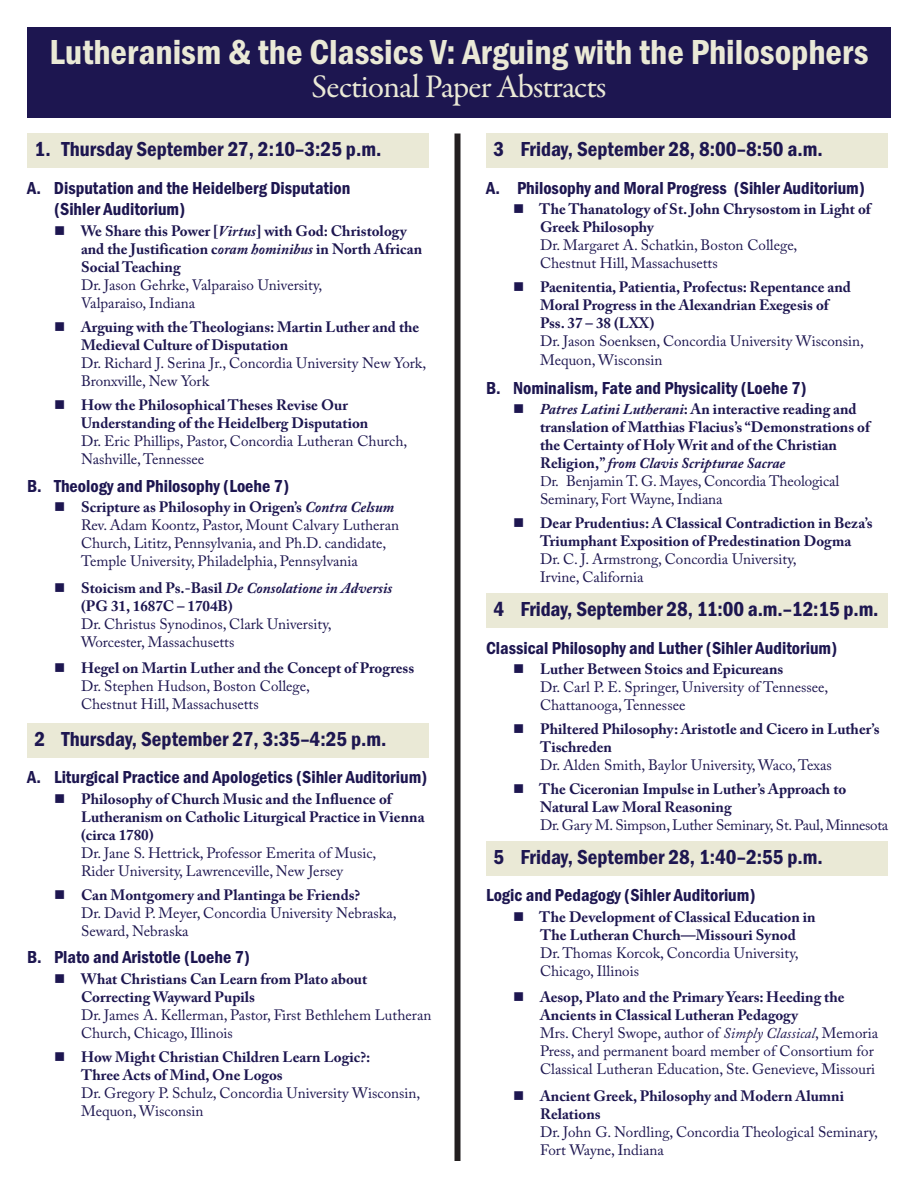
<style>
.page{position:relative;width:918px;height:1188px;background:#fff}
.page>*{position:absolute;margin:0;border:0;box-sizing:border-box;transform-origin:0 0}
.t1{font:600 condensed 36px "Franklin Gothic";color:#eae9d6}
.t2{font:33px "Garamond Premr Pro";letter-spacing:-.03em;color:#eae9d6}
.t3{font:600 condensed 21px "Franklin Gothic";color:#1d1650}
.t4{font:600 condensed 18px/21.6px "Franklin Gothic";color:#1d1650}
.t5{font:15px/18px "Adobe Caslon Pro";color:#1d1650}
.t6{font:700 15px/18px "Adobe Caslon Pro";color:#1d1650}
.t7{font:15px "Adobe Caslon Pro";letter-spacing:-.02em;color:#1d1650}
.s1{font-style:italic}
.s2{font-weight:700}
.s3{font-weight:700;font-style:italic}
.s4{font-family:"Adobe Garamond Pro";font-weight:400}
.s5{font-weight:400}
</style>
<div class="page">
<div style="left:27px;top:134px;width:402px;height:34px;background:#eae9d6"></div>
<div style="left:27px;top:723px;width:402px;height:34px;background:#eae9d6"></div>
<div style="left:486px;top:134px;width:402px;height:34px;background:#eae9d6"></div>
<div style="left:486px;top:594px;width:402px;height:34px;background:#eae9d6"></div>
<div style="left:486px;top:841px;width:402px;height:34px;background:#eae9d6"></div>
<div style="left:27px;top:27px;width:864px;height:91px;background:#1d1650"></div>
<div style="left:455px;top:134px;width:6px;height:1027px;background:#231f20"></div>
<h1 class="t1" style="left:50px;top:31px;width:820px">Lutheranism &amp; the Classics V: Arguing with the Philosophers</h1>
<h2 class="t2" style="left:311px;top:73px;width:297px">Sectional Paper Abstracts</h2>
<h3 class="t3" style="left:34px;top:137px;width:348px">1. Thursday September 27, 2:10–3:25 p.m.</h3>
<p class="t4" style="left:54px;top:177px;width:298px;text-indent:-27px">A. Disputation and the Heidelberg Disputation (Sihler Auditorium)</p>
<p class="t6" style="left:81px;top:223px;width:343px;text-indent:-27px">■ We Share this Power [<span class="s1">Virtus</span>] with God: Christology and the Justification c<span class="s1">oram hominibus</span> in North African<br>Social Teaching</p>
<p class="t5" style="left:81px;top:278px;width:243px">Dr. Jason Gehrke, Valparaiso University,<br>Valparaiso, Indiana</p>
<p class="t6" style="left:81px;top:319px;width:340px;text-indent:-27px">■ Arguing with the Theologians: Martin Luther and the<br>Medieval Culture of Disputation</p>
<p class="t5" style="left:81px;top:356px;width:347px">Dr. Richard J. Serina Jr., Concordia University New York,<br>Bronxville, New York</p>
<p class="t6" style="left:81px;top:397px;width:289px;text-indent:-27px">■ How the Philosophical Theses Revise Our<br>Understanding of the Heidelberg Disputation</p>
<p class="t5" style="left:81px;top:434px;width:328px">Dr. Eric Phillips, Pastor, Concordia Lutheran Church,<br>Nashville, Tennessee</p>
<p class="t4" style="left:27px;top:475px;width:264px">B. Theology and Philosophy (Loehe 7)</p>
<p class="t5" style="left:81px;top:500px;width:320px;text-indent:-27px">■ <span class="s2">Scripture as Philosophy in Origen’s</span> <span class="s3">Contra Celsum </span>Rev. Adam Koontz, Pastor, Mount Calvary Lutheran Church, Lititz, Pennsylvania, and Ph.D. candidate, Temple University, Philadelphia, Pennsylvania</p>
<p class="t6" style="left:81px;top:580px;width:313px;text-indent:-27px">■ Stoicism and Ps.-Basil <span class="s1">De Consolatione in Adversis </span>(PG 31, 1687C – 1704B)</p>
<p class="t5" style="left:81px;top:616px;width:252px">Dr. Christus Synodinos, Clark University,<br>Worcester, Massachusetts</p>
<p class="t5" style="left:81px;top:661px;width:335px;text-indent:-27px">■ <span class="s2">Hegel on Martin Luther and the Concept of Progress<br></span>Dr. Stephen Hudson, Boston College,<br>Chestnut Hill, Massachusetts</p>
<h3 class="t3" style="left:34px;top:726px;width:354px">2 Thursday, September 27, 3:35–4:25 p.m.</h3>
<p class="t4" style="left:27px;top:766px;width:402px">A. Liturgical Practice and Apologetics (Sihler Auditorium)</p>
<p class="t6" style="left:81px;top:791px;width:345px;text-indent:-27px">■ Philosophy of Church Music and the Influence of<br>Lutheranism on Catholic Liturgical Practice in Vienna (circa 1780)</p>
<p class="t5" style="left:81px;top:845px;width:297px">Dr. Jane S. Hettrick, Professor Emerita of Music,<br>Rider University, Lawrenceville, New Jersey</p>
<p class="t5" style="left:81px;top:887px;width:317px;text-indent:-27px">■ <span class="s2">Can Montgomery and Plantinga be Friends?<br></span>Dr. David P. Meyer, Concordia University Nebraska,<br>Seward, Nebraska</p>
<p class="t4" style="left:27px;top:946px;width:225px">B. Plato and Aristotle (Loehe 7)</p>
<p class="t6" style="left:81px;top:971px;width:288px;text-indent:-27px">■ What Christians Can Learn from Plato about<br>Correcting Wayward Pupils</p>
<p class="t5" style="left:81px;top:1008px;width:352px">Dr. James A. Kellerman, Pastor, First Bethlehem Lutheran<br>Church, Chicago, Illinois</p>
<p class="t6" style="left:81px;top:1049px;width:291px;text-indent:-27px">■ How Might Christian Children Learn Logic?:<br>Three Acts of Mind, One Logos</p>
<p class="t5" style="left:81px;top:1086px;width:341px">Dr. Gregory P. Schulz, Concordia University Wisconsin,<br>Mequon, Wisconsin</p>
<h3 class="t3" style="left:494px;top:137px;width:331px">3 Friday, September 28, 8:00–8:50 a.m.</h3>
<p class="t4" style="left:486px;top:177px;width:381px">A. Philosophy and Moral Progress (Sihler Auditorium)</p>
<p class="t6" style="left:540px;top:202px;width:332px;text-indent:-27px">■ The Thanatology of St. John Chrysostom in Light of<br>Greek Philosophy</p>
<p class="t5" style="left:540px;top:238px;width:259px">Dr. Margaret A. Schatkin, Boston College,<br>Chestnut Hill, Massachusetts</p>
<p class="t6" style="left:540px;top:280px;width:312px;text-indent:-27px">■ Paenitentia, Patientia, Profectus: Repentance and<br>Moral Progress in the Alexandrian Exegesis of<br>Pss. 37 – 38 (LXX)</p>
<p class="t5" style="left:540px;top:334px;width:325px;line-height:19px">Dr. Jason Soenksen, Concordia University Wisconsin,<br>Mequon, Wisconsin</p>
<p class="t4" style="left:486px;top:377px;width:322px">B. Nominalism, Fate and Physicality (Loehe 7)</p>
<p class="t6" style="left:540px;top:402px;width:331px;text-indent:-27px">■ <span class="s1">Patres Latini Lutherani</span>: An interactive reading and translation of Matthias Flacius’s “Demonstrations of the Certainty of Holy Writ and of the Christian Religion,” <span class="s1">from Clavis Scripturae Sacrae<br></span><span class="s4">Dr.</span> <span class="s5">Benjamin T. G. Mayes, Concordia Theological Seminary, Fort Wayne, Indiana</span></p>
<p class="t6" style="left:513px;top:516px;width:361px;text-align:center">■ Dear Prudentius: A Classical Contradiction in Beza’s<br>Triumphant Exposition of Predestination Dogma</p>
<p class="t5" style="left:540px;top:552px;width:258px">Dr. C. J. Armstrong, Concordia University,<br>Irvine, California</p>
<h3 class="t3" style="left:494px;top:596px;width:387px">4 Friday, September 28, 11:00 a.m.–12:15 p.m.</h3>
<p class="t4" style="left:486px;top:637px;width:353px">Classical Philosophy and Luther (Sihler Auditorium)</p>
<p class="t5" style="left:540px;top:662px;width:290px;text-indent:-27px">■ <span class="s2">Luther Between Stoics and Epicureans<br></span>Dr. Carl P. E. Springer, University of Tennessee,<br>Chattanooga, Tennessee</p>
<p class="t6" style="left:540px;top:722px;width:341px;text-indent:-27px">■ Philtered Philosophy: Aristotle and Cicero in Luther’s<br>Tischreden</p>
<p class="t5" style="left:540px;top:758px;width:293px">Dr. Alden Smith, Baylor University, Waco, Texas</p>
<p class="t6" style="left:540px;top:781px;width:308px;text-indent:-27px">■ The Ciceronian Impulse in Luther’s Approach to<br>Natural Law Moral Reasoning</p>
<p class="t7" style="left:540px;top:819px;width:350px">Dr. Gary M. Simpson, Luther Seminary, St. Paul, Minnesota</p>
<h3 class="t3" style="left:494px;top:844px;width:331px">5 Friday, September 28, 1:40–2:55 p.m.</h3>
<p class="t4" style="left:486px;top:884px;width:271px">Logic and Pedagogy (Sihler Auditorium)</p>
<p class="t6" style="left:513px;top:909px;width:304px;text-align:center">■ The Development of Classical Education in<br>The Lutheran Church—Missouri Synod</p>
<p class="t5" style="left:540px;top:945px;width:260px">Dr. Thomas Korcok, Concordia University,<br>Chicago, Illinois</p>
<p class="t5" style="left:540px;top:990px;width:340px;text-indent:-27px">■ <span class="s2">Aesop, Plato and the Primary Years: Heeding the Ancients in Classical Lutheran Pedagogy<br></span>Mrs. Cheryl Swope, author of <span class="s1">Simply Classical</span>, Memoria Press, and permanent board member of Consortium for Classical Lutheran Education, Ste. Genevieve, Missouri</p>
<p class="t6" style="left:540px;top:1088px;width:306px;text-indent:-27px">■ Ancient Greek, Philosophy and Modern Alumni<br>Relations</p>
<p class="t5" style="left:540px;top:1125px;width:340px">Dr. John G. Nordling, Concordia Theological Seminary,<br>Fort Wayne, Indiana</p>
</div>
